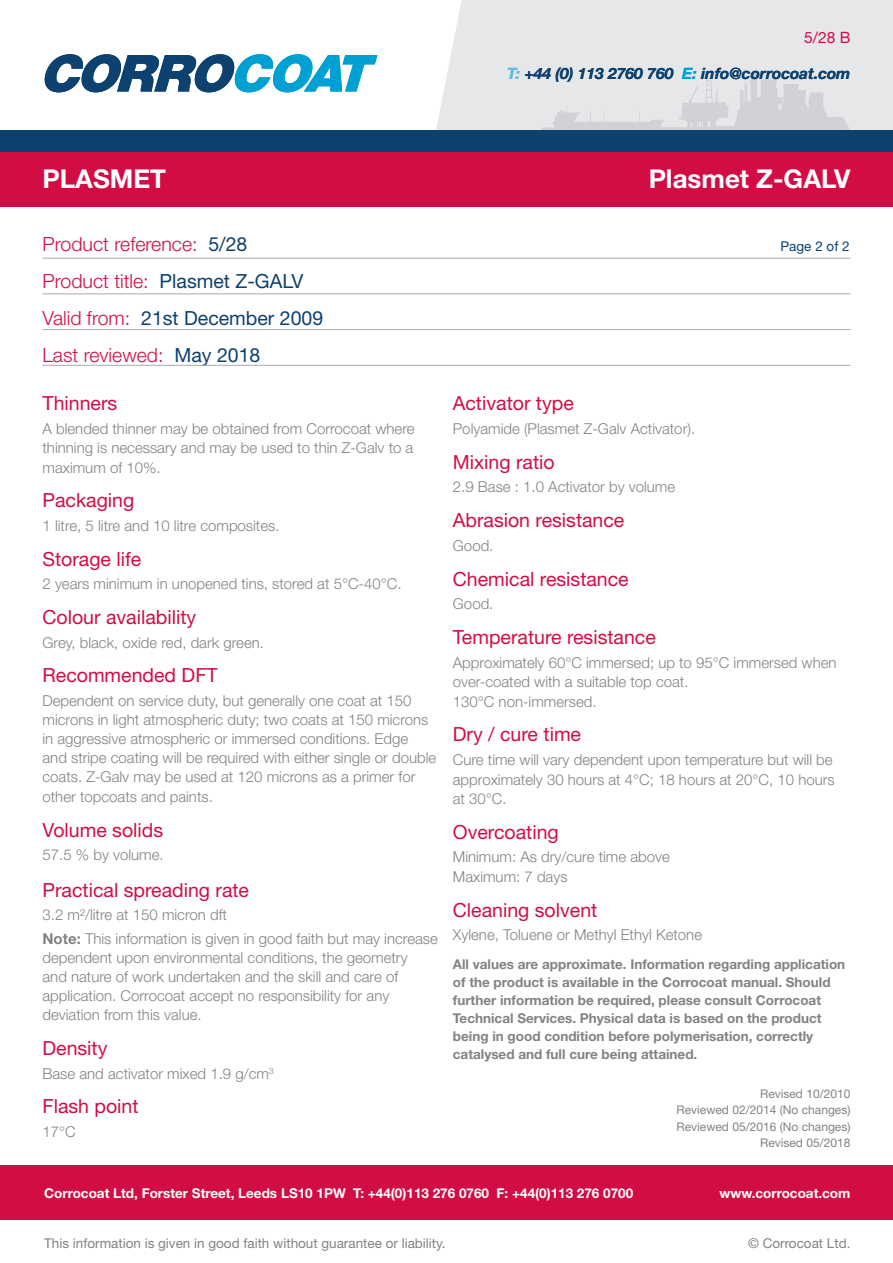
<style>
.page{position:relative;width:893px;height:1263px;background:#fff}
.page>*{position:absolute;margin:0;border:0;box-sizing:border-box;transform-origin:0 0}
.t1{font:700 25.95px "Helvetica Neue LT Std";color:#fff}
.Paragraph_Style_1{font:19.5px "Helvetica Neue LT Std";color:#d20d44}
.t2{font:300 19.5px "Helvetica Neue LT Std";color:#d20d44}
.t3{font:19.5px "Helvetica Neue LT Std";color:#0d416f}
.t4{font:italic 700 15.6px "Helvetica Neue LT Std";color:#0d416f}
.t5{font:15.6px "Helvetica Neue LT Std";color:#d20d44}
.Paragraph_Style_1-2{font:300 15px/19.2px "Helvetica Neue LT Std";color:#808285}
.Paragraph_Style_2{font:300 15px/19.2px "Helvetica Neue LT Std";color:#808285}
.Paragraph_Style_1-3{font:700 13.5px/18px "Helvetica Neue LT Std";color:#808285}
.t6{font:700 13.5px "Helvetica Neue LT Std";color:#fff}
.t7{font:13.5px "Helvetica Neue LT Std";color:#808285}
.t8{font:13.5px "Helvetica Neue LT Std";color:#0d416f}
.t9{font:12px "Helvetica Neue LT Std";color:#808285}
.s1{color:#5dbfe2}
.s2{color:#00a1d2}
.s3{font-weight:400;color:#0d416f}
.s4{font-weight:300;color:#d20d44}
.s5{font-weight:700}
</style>
<div class="page">
<div style="left:0;top:1165px;width:893px;height:55px;background:#d20d44"></div>
<div style="left:436px;top:0;width:457px;height:131px;background:#e6e7e9"></div>
<svg style="left:541px;top:74px;width:309px;height:57px;background:#dadcdf"></svg>
<div style="left:0;top:152px;width:893px;height:55px;background:#d20d44"></div>
<svg style="left:44px;top:54px;width:333px;height:38px"></svg>
<div style="left:0;top:131px;width:893px;height:21px;background:#0d416f"></div>
<hr style="left:43px;top:258px;width:807px;height:1px;background:#a8a9ad">
<hr style="left:43px;top:293px;width:807px;height:1px;background:#a8a9ad">
<hr style="left:43px;top:365px;width:807px;height:1px;background:#a8a9ad">
<hr style="left:43px;top:329px;width:807px;height:1px;background:#a8a9ad">
<p class="t5" style="left:804px;top:28px;width:48px">5/28 B</p>
<p class="t1" style="left:43px;top:163px;width:125px">PLASMET</p>
<p class="t4" style="left:507px;top:64px;width:345px"><span class="s1">T:</span> +44 (0) 113 2760 760 <span class="s2">E:</span> info@corrocoat.com</p>
<p class="t1" style="left:649px;top:163px;width:203px">Plasmet Z-GALV</p>
<p class="t2" style="left:43px;top:232px;width:206px">Product reference: <span class="s3">5/28</span></p>
<p class="t8" style="left:781px;top:238px;width:71px">Page 2 of 2</p>
<p class="t2" style="left:43px;top:269px;width:262px">Product title: <span class="s3">Plasmet Z-GALV</span></p>
<p class="t3" style="left:43px;top:306px;width:282px"><span class="s4">Valid from:</span> 21st December 2009</p>
<p class="t2" style="left:43px;top:343px;width:219px">Last reviewed: <span class="s3">May 2018</span></p>
<p class="Paragraph_Style_1" style="left:43px;top:392px;width:76px">Thinners</p>
<p class="Paragraph_Style_1-2" style="left:43px;top:419px;width:374px;text-align:justify">A blended thinner may be obtained from Corrocoat where thinning is necessary and may be used to thin Z-Galv to a maximum of 10%.</p>
<p class="Paragraph_Style_1" style="left:43px;top:489px;width:93px">Packaging</p>
<p class="Paragraph_Style_1-2" style="left:43px;top:516px;width:239px">1 litre, 5 litre and 10 litre composites.</p>
<p class="Paragraph_Style_1" style="left:43px;top:547px;width:100px">Storage life</p>
<p class="Paragraph_Style_2" style="left:43px;top:574px;width:361px">2 years minimum in unopened tins, stored at 5°C-40°C.</p>
<p class="Paragraph_Style_1" style="left:43px;top:605px;width:155px">Colour availability</p>
<p class="Paragraph_Style_2" style="left:43px;top:632px;width:223px">Grey, black, oxide red, dark green.</p>
<p class="Paragraph_Style_1" style="left:43px;top:664px;width:177px">Recommended DFT</p>
<p class="Paragraph_Style_2" style="left:43px;top:691px;width:395px">Dependent on service duty, but generally one coat at 150 microns in light atmospheric duty; two coats at 150 microns in aggressive atmospheric or immersed conditions. Edge and stripe coating will be required with either single or double coats. Z-Galv may be used at 120 microns as a primer for other topcoats and paints.</p>
<p class="Paragraph_Style_1" style="left:43px;top:818px;width:122px">Volume solids</p>
<p class="Paragraph_Style_2" style="left:43px;top:845px;width:123px">57.5 % by volume.</p>
<p class="Paragraph_Style_1" style="left:43px;top:878px;width:208px">Practical spreading rate</p>
<p class="Paragraph_Style_1-2" style="left:43px;top:905px;width:186px">3.2 m²/litre at 150 micron dft</p>
<p class="Paragraph_Style_1-2" style="left:43px;top:928px;width:397px"><span class="s5">Note:</span> This information is given in good faith but may increase dependent upon environmental conditions, the geometry<br>and nature of work undertaken and the skill and care of application. Corrocoat accept no responsibility for any deviation from this value.</p>
<p class="Paragraph_Style_1" style="left:43px;top:1036px;width:67px">Density</p>
<p class="Paragraph_Style_1-2" style="left:43px;top:1063px;width:233px">Base and activator mixed 1.9 g/cm<sup>3</sup></p>
<p class="Paragraph_Style_1" style="left:43px;top:1095px;width:98px">Flash point</p>
<p class="Paragraph_Style_1-2" style="left:43px;top:1122px;width:35px">17°C</p>
<p class="Paragraph_Style_1" style="left:453px;top:392px;width:122px">Activator type</p>
<p class="Paragraph_Style_1-2" style="left:453px;top:419px;width:244px">Polyamide (Plasmet Z-Galv Activator).</p>
<p class="Paragraph_Style_1" style="left:453px;top:450px;width:103px">Mixing ratio</p>
<p class="Paragraph_Style_1-2" style="left:453px;top:477px;width:224px">2.9 Base : 1.0 Activator by volume</p>
<p class="Paragraph_Style_1" style="left:453px;top:508px;width:173px">Abrasion resistance</p>
<p class="Paragraph_Style_1-2" style="left:453px;top:536px;width:42px">Good.</p>
<p class="Paragraph_Style_1" style="left:453px;top:567px;width:177px">Chemical resistance</p>
<p class="Paragraph_Style_2" style="left:453px;top:594px;width:42px">Good.</p>
<p class="Paragraph_Style_1" style="left:453px;top:625px;width:204px">Temperature resistance</p>
<p class="Paragraph_Style_2" style="left:453px;top:652px;width:385px">Approximately 60°C immersed; up to 95°C immersed when over-coated with a suitable top coat.<br>130°C non-immersed.</p>
<p class="Paragraph_Style_1" style="left:453px;top:723px;width:130px">Dry / cure time</p>
<p class="Paragraph_Style_1-2" style="left:453px;top:750px;width:383px">Cure time will vary dependent upon temperature but will be approximately 30 hours at 4°C; 18 hours at 20°C, 10 hours at 30°C.</p>
<p class="Paragraph_Style_1" style="left:453px;top:820px;width:107px">Overcoating</p>
<p class="Paragraph_Style_1-2" style="left:453px;top:847px;width:218px">Minimum: As dry/cure time above<br>Maximum: 7 days</p>
<p class="Paragraph_Style_1" style="left:453px;top:898px;width:146px">Cleaning solvent</p>
<p class="Paragraph_Style_1-2" style="left:453px;top:925px;width:251px">Xylene, Toluene or Methyl Ethyl Ketone</p>
<p class="Paragraph_Style_1-3" style="left:453px;top:955px;width:394px">All values are approximate. Information regarding application of the product is available in the Corrocoat manual. Should further information be required, please consult Corrocoat Technical Services. Physical data is based on the product being in good condition before polymerisation, correctly catalysed and full cure being attained.</p>
<p class="t9" style="left:760px;top:1086px;width:92px">Revised 10/2010</p>
<p class="t9" style="left:677px;top:1103px;width:175px">Reviewed 02/2014 (No changes)</p>
<p class="t9" style="left:677px;top:1119px;width:175px">Reviewed 05/2016 (No changes)</p>
<p class="t9" style="left:760px;top:1136px;width:92px">Revised 05/2018</p>
<p class="t6" style="left:44px;top:1184px;width:591px">Corrocoat Ltd, Forster Street, Leeds LS10 1PW T: +44(0)113 276 0760 F: +44(0)113 276 0700</p>
<p class="t6" style="left:719px;top:1184px;width:132px">www.corrocoat.com</p>
<p class="t7" style="left:44px;top:1235px;width:403px">This information is given in good faith without guarantee or liability.</p>
<p class="t7" style="left:748px;top:1235px;width:104px">© Corrocoat Ltd.</p>
</div>
